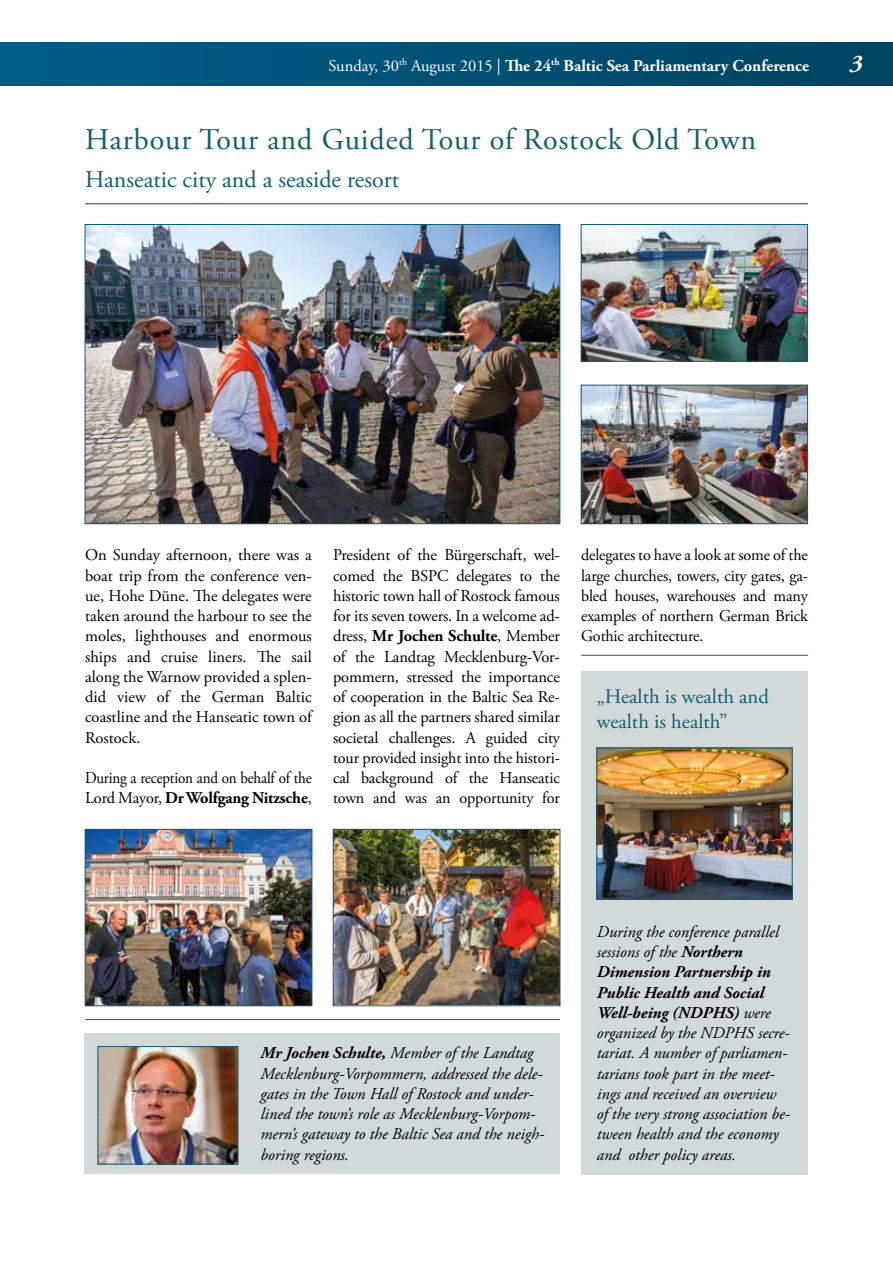
<style>
.page{position:relative;width:893px;height:1263px;background:#fff}
.page>*{position:absolute;margin:0;border:0;box-sizing:border-box;transform-origin:0 0}
.t1{font:30px "Adobe Garamond Pro";letter-spacing:.03em;color:#115d71}
.t2{font:24px "Adobe Garamond Pro";color:#115d71}
.t3{font:italic 700 24px "Adobe Garamond Pro";color:#fff}
.t4{font:20.7px/24.8px "Adobe Garamond Pro";color:#115d71}
.t5{font:16.5px/20.2px "Adobe Garamond Pro";letter-spacing:-.01em;color:#000;text-align:justify}
.t6{font:italic 16.5px/20.2px "Adobe Garamond Pro";color:#000}
.t7{font:16.5px/20.2px "Adobe Garamond Pro";letter-spacing:-.01em;color:#000;scale:.91 1}
.t8{font:700 16.5px "Adobe Garamond Pro";color:#fff}
.s1{font-weight:400}
.s2{font-weight:700}
</style>
<div class="page">
<div style="left:0;top:43px;width:893px;height:42px;background:linear-gradient(to right,#005d87,#004463)"></div>
<div style="left:85px;top:1033px;width:475px;height:141px;background:#d1dad8"></div>
<img style="left:100px;top:1048px;width:136px;height:114px">
<div style="left:98px;top:1046px;width:140px;height:118px;border:1px solid #115d71"></div>
<div style="left:581px;top:671px;width:227px;height:503px;background:#d1dad8"></div>
<img style="left:87px;top:226px;width:471px;height:296px">
<div style="left:85px;top:224px;width:475px;height:300px;border:1px solid #115d71"></div>
<img style="left:87px;top:831px;width:223px;height:173px">
<div style="left:85px;top:829px;width:227px;height:177px;border:1px solid #115d71"></div>
<img style="left:335px;top:831px;width:223px;height:173px">
<div style="left:333px;top:829px;width:227px;height:177px;border:1px solid #115d71"></div>
<img style="left:583px;top:226px;width:223px;height:134px">
<div style="left:581px;top:224px;width:227px;height:138px;border:1px solid #115d71"></div>
<img style="left:583px;top:387px;width:223px;height:135px">
<div style="left:581px;top:385px;width:227px;height:139px;border:1px solid #115d71"></div>
<hr style="left:85px;top:203px;width:723px;height:1px;background:#115d71">
<img style="left:598px;top:750px;width:193px;height:147px">
<div style="left:596px;top:748px;width:197px;height:151px;border:1px solid #115d71"></div>
<hr style="left:85px;top:1019px;width:475px;height:1px;background:#115d71">
<hr style="left:581px;top:655px;width:227px;height:1px;background:#115d71">
<p class="t8" style="left:329px;top:56px;width:482px"><span class="s1">Sunday, 30</span><sup>th</sup> <span class="s1">August 2015 |</span> The 24<sup>th</sup> Baltic Sea Parliamentary Conference</p>
<h1 class="t1" style="left:85px;top:122px;width:673px">Harbour Tour and Guided Tour of Rostock Old Town</h1>
<h2 class="t2" style="left:85px;top:165px;width:316px">Hanseatic city and a seaside resort</h2>
<h2 class="t3" style="left:850px;top:50px;width:14px">3</h2>
<p class="t5" style="left:85px;top:545px;width:228px">On Sunday afternoon, there was a boat trip from the conference ven&shy;ue, Hohe Düne. The delegates were taken around the harbour to see the moles, lighthouses and enormous ships and cruise liners. The sail along the Warnow provided a splen&shy;did view of the German Baltic coastline and the Hanseatic town of Rostock.</p>
<p class="t7" style="left:85px;top:768px;width:251px">During a reception and on behalf of the<br>Lord Mayor, <span class="s2">Dr Wolfgang Nitzsche</span>,</p>
<p class="t5" style="left:333px;top:545px;width:228px">President of the Bürgerschaft, wel&shy;comed the BSPC delegates to the historic town hall of Rostock famous for its seven towers. In a welcome ad&shy;dress, <span class="s2">Mr Jochen Schulte</span>, Member of the Landtag Mecklenburg-Vor&shy;pommern, stressed the importance of cooperation in the Baltic Sea Re&shy;gion as all the partners shared similar societal challenges. A guided city tour provided insight into the histori&shy;cal background of the Hanseatic town and was an opportunity for</p>
<p class="t5" style="left:581px;top:545px;width:228px">delegates to have a look at some of the large churches, towers, city gates, ga&shy;bled houses, warehouses and many examples of northern German Brick Gothic architecture.</p>
<p class="t4" style="left:597px;top:685px;width:173px">„Health is wealth and wealth is health”</p>
<p class="t6" style="left:260px;top:1043px;width:285px"><span class="s2">Mr Jochen Schulte,</span> Member of the Landtag Mecklenburg-Vorpommern, addressed the dele&shy;gates in the Town Hall of Rostock and under&shy;lined the town’s role as Mecklenburg-Vorpom&shy;mern’s gateway to the Baltic Sea and the neigh&shy;boring regions.</p>
<p class="t6" style="left:597px;top:922px;width:195px">During the conference parallel sessions of the <span class="s2">Northern<br>Dimension Partnership in<br>Public Health and Social<br>Well-being (NDPHS)</span> were organized by the NDPHS secre&shy;tariat. A number of parliamen&shy;tarians took part in the meet&shy;ings and received an overview of the very strong association be&shy;tween health and the economy and other policy areas.</p>
</div>
